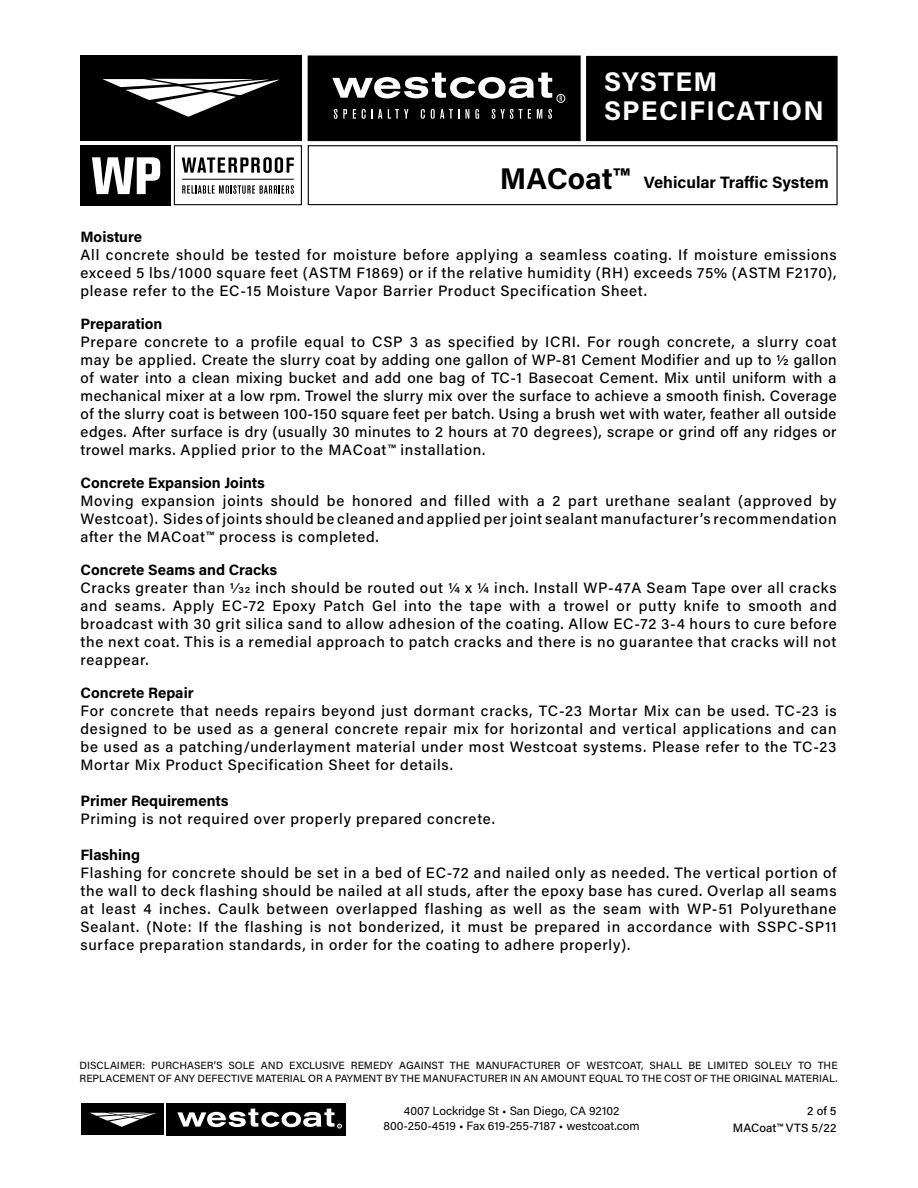
<style>
.page{position:relative;width:918px;height:1188px;background:#fff}
.page>*{position:absolute;margin:0;border:0;box-sizing:border-box;transform-origin:0 0}
.t1{font:700 27px/28.5px "Acumin Pro";letter-spacing:.05em;color:#fff}
.t2{font:700 16.5px "Acumin Pro";letter-spacing:-.005em;color:#000}
.t3{font:500 15px/18px "Acumin Pro";letter-spacing:.05em;color:#000;text-align:justify}
.t4{font:700 15px "Acumin Pro";color:#000}
.t5{font:12px "Acumin Pro";color:#000}
.t6{font:500 12px "Acumin Pro";color:#000}
.t7{font:500 10.5px/12.6px "Acumin Pro";color:#0f0f0f}
.t8{font:3px "Myriad";color:#fff}
.s1{font-size:30px}
</style>
<div class="page">
<div style="left:588px;top:57px;width:248px;height:83px;background:#000"></div>
<div style="left:586px;top:56px;width:252px;height:85px;border:3px solid #000"></div>
<div style="left:308px;top:145px;width:530px;height:60px;border:1px solid #000"></div>
<div style="left:81px;top:56px;width:221px;height:85px;background:#000"></div>
<svg style="left:103px;top:79px;width:176px;height:38px"></svg>
<div style="left:308px;top:56px;width:273px;height:85px;background:#000"></div>
<svg style="left:334px;top:109px;width:13px;height:10px"></svg>
<svg style="left:353px;top:109px;width:3px;height:10px"></svg>
<svg style="left:362px;top:109px;width:4px;height:10px"></svg>
<svg style="left:372px;top:109px;width:10px;height:10px"></svg>
<svg style="left:388px;top:109px;width:20px;height:10px"></svg>
<svg style="left:421px;top:109px;width:4px;height:10px"></svg>
<svg style="left:431px;top:109px;width:28px;height:10px"></svg>
<svg style="left:465px;top:109px;width:4px;height:10px"></svg>
<svg style="left:475px;top:109px;width:4px;height:10px"></svg>
<svg style="left:492px;top:109px;width:39px;height:10px"></svg>
<svg style="left:537px;top:109px;width:5px;height:10px"></svg>
<svg style="left:548px;top:109px;width:4px;height:10px"></svg>
<svg style="left:332px;top:73px;width:234px;height:30px"></svg>
<div style="left:81px;top:1104px;width:83px;height:31px;background:#000"></div>
<svg style="left:90px;top:1113px;width:66px;height:14px"></svg>
<div style="left:166px;top:1104px;width:180px;height:31px;background:#000"></div>
<svg style="left:177px;top:1109px;width:165px;height:19px"></svg>
<div style="left:174px;top:145px;width:128px;height:60px;border:1px solid #000"></div>
<svg style="left:182px;top:157px;width:112px;height:16px"></svg>
<hr style="left:182px;top:179px;width:112px;height:1px;background:#000">
<svg style="left:182px;top:185px;width:112px;height:9px"></svg>
<div style="left:81px;top:145px;width:90px;height:60px;background:#000"></div>
<svg style="left:92px;top:157px;width:68px;height:37px"></svg>
<h1 class="t1" style="left:604px;top:67px;width:221px">SYSTEM<br>SPECIFICATION</h1>
<p class="t2" style="left:500px;top:170px;width:330px"><span class="s1">MACoat™</span> Vehicular Traffic System</p>
<p class="t4" style="left:81px;top:226px;width:63px">Moisture</p>
<p class="t3" style="left:81px;top:245px;width:758px">All concrete should be tested for moisture before applying a seamless coating. If moisture emissions exceed 5 lbs/1000 square feet (ASTM F1869) or if the relative humidity (RH) exceeds 75% (ASTM F2170), please refer to the EC-15 Moisture Vapor Barrier Product Specification Sheet.</p>
<p class="t4" style="left:81px;top:313px;width:83px">Preparation</p>
<p class="t3" style="left:81px;top:332px;width:758px">Prepare concrete to a profile equal to CSP 3 as specified by ICRI. For rough concrete, a slurry coat may be applied. Create the slurry coat by adding one gallon of WP-81 Cement Modifier and up to ½ gallon of water into a clean mixing bucket and add one bag of TC-1 Basecoat Cement. Mix until uniform with a mechanical mixer at a low rpm. Trowel the slurry mix over the surface to achieve a smooth finish. Coverage of the slurry coat is between 100-150 square feet per batch. Using a brush wet with water, feather all outside edges. After surface is dry (usually 30 minutes to 2 hours at 70 degrees), scrape or grind off any ridges or trowel marks. Applied prior to the MACoat™ installation.</p>
<p class="t4" style="left:81px;top:472px;width:186px">Concrete Expansion Joints</p>
<p class="t3" style="left:81px;top:491px;width:758px">Moving expansion joints should be honored and filled with a 2 part urethane sealant (approved by Westcoat). Sides of joints should be cleaned and applied per joint sealant manufacturer’s recommendation after the MACoat™ process is completed.</p>
<p class="t4" style="left:81px;top:559px;width:198px">Concrete Seams and Cracks</p>
<p class="t3" style="left:81px;top:578px;width:758px">Cracks greater than 1/32 inch should be routed out ¼ x ¼ inch. Install WP-47A Seam Tape over all cracks and seams. Apply EC-72 Epoxy Patch Gel into the tape with a trowel or putty knife to smooth and broadcast with 30 grit silica sand to allow adhesion of the coating. Allow EC-72 3-4 hours to cure before the next coat. This is a remedial approach to patch cracks and there is no guarantee that cracks will not reappear.</p>
<p class="t4" style="left:81px;top:682px;width:115px">Concrete Repair</p>
<p class="t3" style="left:81px;top:701px;width:758px">For concrete that needs repairs beyond just dormant cracks, TC-23 Mortar Mix can be used. TC-23 is designed to be used as a general concrete repair mix for horizontal and vertical applications and can be used as a patching/underlayment material under most Westcoat systems. Please refer to the TC-23<br>Mortar Mix Product Specification Sheet for details.</p>
<p class="t4" style="left:81px;top:790px;width:150px">Primer Requirements</p>
<p class="t3" style="left:81px;top:809px;width:416px">Priming is not required over properly prepared concrete.</p>
<p class="t4" style="left:81px;top:844px;width:61px">Flashing</p>
<p class="t3" style="left:81px;top:863px;width:758px">Flashing for concrete should be set in a bed of EC-72 and nailed only as needed. The vertical portion of the wall to deck flashing should be nailed at all studs, after the epoxy base has cured. Overlap all seams at least 4 inches. Caulk between overlapped flashing as well as the seam with WP-51 Polyurethane Sealant. (Note: If the flashing is not bonderized, it must be prepared in accordance with SSPC-SP11 surface preparation standards, in order for the coating to adhere properly).</p>
<p class="t7" style="left:80px;top:1059px;width:760px">DISCLAIMER: PURCHASER’S SOLE AND EXCLUSIVE REMEDY AGAINST THE MANUFACTURER OF WESTCOAT, SHALL BE LIMITED SOLELY TO THE<br>REPLACEMENT OF ANY DEFECTIVE MATERIAL OR A PAYMENT BY THE MANUFACTURER IN AN AMOUNT EQUAL TO THE COST OF THE ORIGINAL MATERIAL.</p>
<p class="t5" style="left:404px;top:1103px;width:217px">4007 Lockridge St • San Diego, CA 92102</p>
<p class="t6" style="left:807px;top:1103px;width:31px">2 of 5</p>
<p class="t5" style="left:384px;top:1117px;width:258px">800-250-4519 • Fax 619-255-7187 • westcoat.com</p>
<p class="t8" style="left:339px;top:1125px;width:3px">R</p>
<p class="t6" style="left:733px;top:1119px;width:105px">MACoat™ VTS 5/22</p>
</div>
